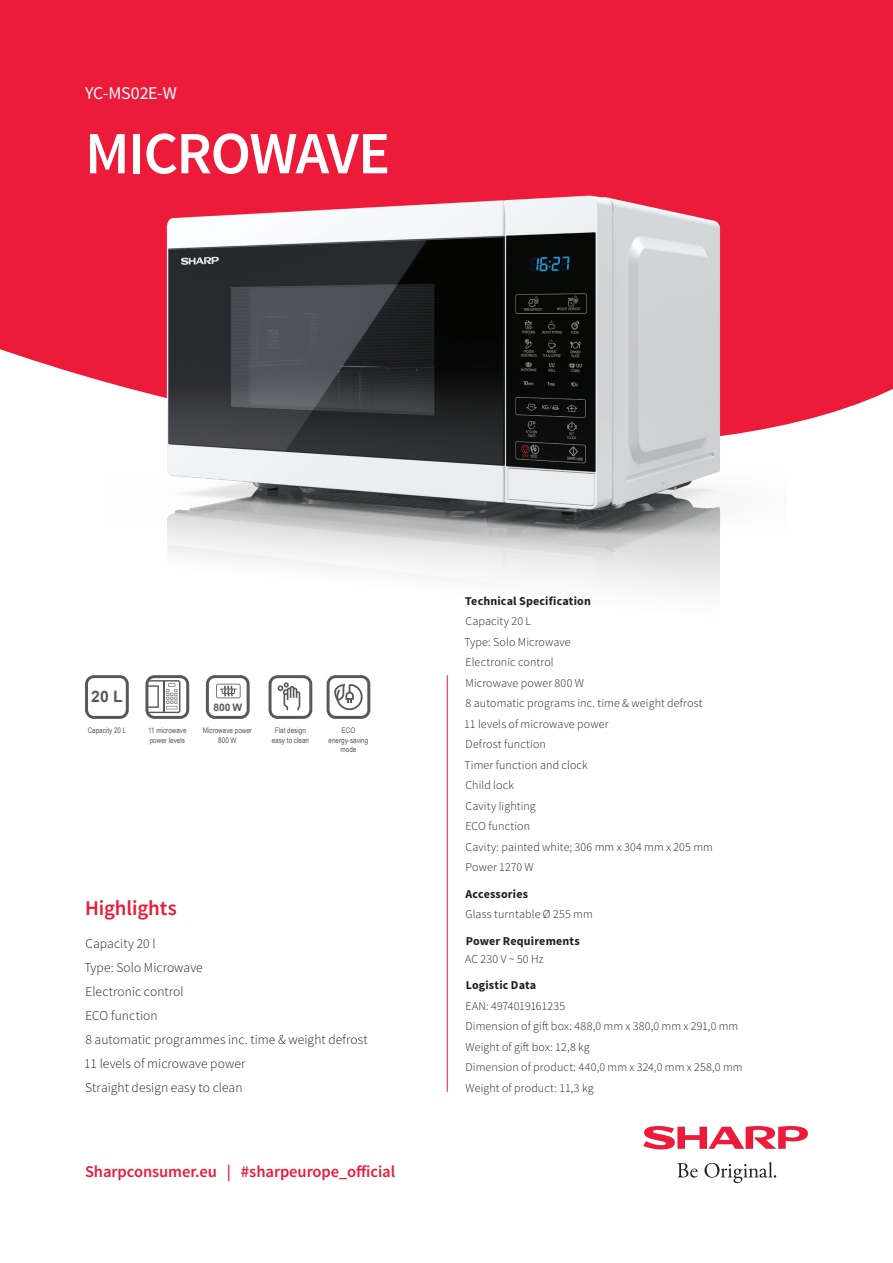
<style>
.page{position:relative;width:893px;height:1263px;background:#fff}
.page>*{position:absolute;margin:0;border:0;box-sizing:border-box;transform-origin:0 0}
.t1{font:600 60px "Source Sans Pro";letter-spacing:-.025em;color:#fff}
.t2{font:600 21px "Source Sans Pro";letter-spacing:-.005em;color:#ed1a3a}
.t3{font:18px "Source Sans Pro";letter-spacing:-.015em;color:#fff}
.t4{font:600 16.5px "Source Sans Pro";letter-spacing:-.005em;color:#ed1a3a}
.t5{font:700 15.75px "Arial";color:#57585a}
.t6{font:300 13.5px/24px "Source Sans Pro";letter-spacing:.005em;color:#231f20}
.t7{font:300 12px/20.5px "Source Sans Pro";letter-spacing:.01em;color:#231f20}
.t8{font:700 12px "Source Sans Pro";letter-spacing:.015em;color:#231f20}
.t9{font:700 10.35px "Arial";color:#57585a}
.t10{font:7.65px/9.3px "Arial Narrow";color:#57585a;text-align:center}
</style>
<div class="page">
<div style="left:0;top:0;width:893px;height:1177px;background:#ed1a3a"></div>
<div style="left:0;top:349px;width:893px;height:835px;background:#fff"></div>
<svg style="left:677px;top:1163px;width:21px;height:14px"></svg>
<svg style="left:704px;top:1162px;width:72px;height:21px"></svg>
<svg style="left:643px;top:1126px;width:166px;height:23px"></svg>
<hr style="left:447px;top:675px;width:1px;height:417px;background:#ed1a3a">
<img style="left:106px;top:195px;width:681px;height:466px">
<svg style="left:85px;top:675px;width:44px;height:44px;background:#d8d8d8"></svg>
<svg style="left:145px;top:675px;width:44px;height:44px;background:#bbbbbc"></svg>
<svg style="left:327px;top:675px;width:43px;height:44px;background:#c2c3c3"></svg>
<svg style="left:206px;top:675px;width:44px;height:44px;background:#cccdcd"></svg>
<svg style="left:269px;top:675px;width:43px;height:44px;background:#c8c8c9"></svg>
<h3 class="t3" style="left:85px;top:81px;width:93px">YC-MS02E-W</h3>
<h1 class="t1" style="left:85px;top:116px;width:307px">MICROWAVE</h1>
<h3 class="t5" style="left:91px;top:685px;width:33px">20 L</h3>
<p class="t9" style="left:213px;top:700px;width:30px">800 W</p>
<p class="t10" style="left:148px;top:726px;width:40px;text-align:left">11 microwave power levels</p>
<p class="t10" style="left:329px;top:726px;width:41px">ECO energy-saving mode</p>
<p class="t10" style="left:88px;top:726px;width:40px">Capacity 20 L</p>
<p class="t10" style="left:203px;top:726px;width:51px">Microwave power<br>800 W</p>
<p class="t10" style="left:272px;top:726px;width:39px">Flat design easy to clean</p>
<h2 class="t2" style="left:85px;top:895px;width:93px">Highlights</h2>
<p class="t6" style="left:84px;top:931px;width:285px">Capacity 20 l<br>Type: Solo Microwave<br>Electronic control<br>ECO function<br>8 automatic programmes inc. time &amp; weight defrost<br>11 levels of microwave power<br>Straight design easy to clean</p>
<h3 class="t4" style="left:85px;top:1160px;width:312px">Sharpconsumer.eu | #sharpeurope_official</h3>
<p class="t8" style="left:465px;top:593px;width:127px">Technical Specification</p>
<p class="t7" style="left:464px;top:611px;width:250px">Capacity 20 L<br>Type: Solo Microwave<br>Electronic control<br>Microwave power 800 W<br>8 automatic programs inc. time &amp; weight defrost<br>11 levels of microwave power<br>Defrost function<br>Timer function and clock<br>Child lock<br>Cavity lighting<br>ECO function<br>Cavity: painted white; 306 mm x 304 mm x 205 mm<br>Power 1270 W</p>
<p class="t8" style="left:465px;top:886px;width:64px">Accessories</p>
<p class="t7" style="left:465px;top:904px;width:129px">Glass turntable Ø 255 mm</p>
<p class="t8" style="left:466px;top:933px;width:116px">Power Requirements</p>
<p class="t7" style="left:465px;top:948px;width:80px">AC 230 V ~ 50 Hz</p>
<p class="t8" style="left:466px;top:978px;width:72px">Logistic Data</p>
<p class="t7" style="left:466px;top:996px;width:279px">EAN: 4974019161235<br>Dimension of gift box: 488,0 mm x 380,0 mm x 291,0 mm Weight of gift box: 12,8 kg<br>Dimension of product: 440,0 mm x 324,0 mm x 258,0 mm Weight of product: 11,3 kg</p>
</div>
